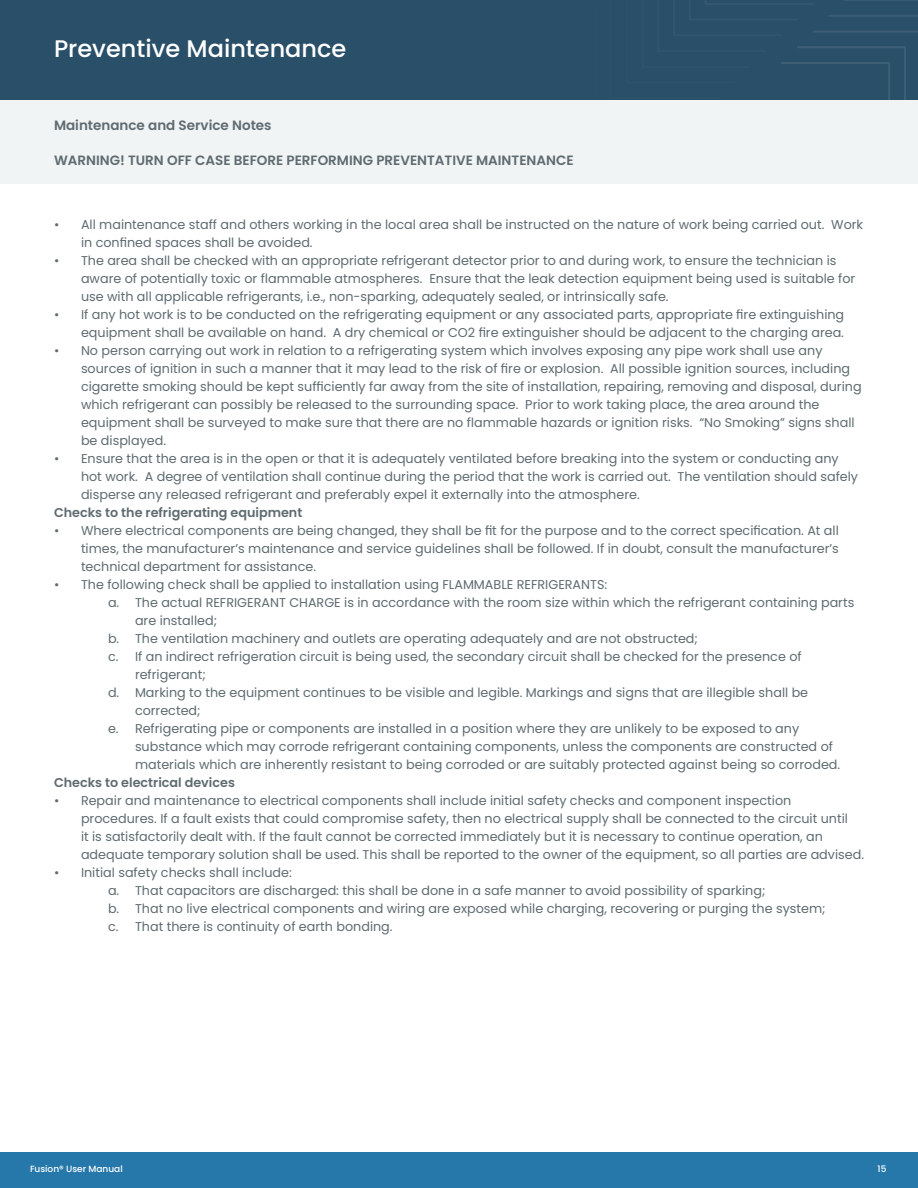
<style>
.page{position:relative;width:918px;height:1188px;background:#fff}
.page>*{position:absolute;margin:0;border:0;box-sizing:border-box;transform-origin:0 0}
.Page_Heading{font:500 24px "Poppins";color:#fff}
.Paragraph__Large{font:600 13.5px "Poppins";color:#5e6b70}
.t1{font:12.75px/18px "Poppins";color:#5e6b70}
.t2{font:600 12.75px "Poppins";color:#5e6b70}
.t3{font:500 9px "Poppins";color:#fff}
</style>
<div class="page">
<div style="left:0;top:1152px;width:918px;height:36px;background:#2678ab"></div>
<div style="left:0;top:0;width:918px;height:100px;background:#294f69"></div>
<div style="left:0;top:100px;width:918px;height:84px;background:#f1f4f5"></div>
<svg style="left:781px;top:0;width:137px;height:100px"></svg>
<p class="Page_Heading" style="left:54px;top:35px;width:294px">Preventive Maintenance</p>
<p class="Paragraph__Large" style="left:54px;top:118px;width:219px">Maintenance and Service Notes</p>
<p class="Paragraph__Large" style="left:54px;top:152px;width:521px">WARNING! TURN OFF CASE BEFORE PERFORMING PREVENTATIVE MAINTENANCE</p>
<p class="t1" style="left:81px;top:216px;width:784px;text-indent:-27px">• All maintenance staff and others working in the local area shall be instructed on the nature of work being carried out. Work in confined spaces shall be avoided.</p>
<p class="t1" style="left:81px;top:252px;width:776px;text-indent:-27px">• The area shall be checked with an appropriate refrigerant detector prior to and during work, to ensure the technician is aware of potentially toxic or flammable atmospheres. Ensure that the leak detection equipment being used is suitable for use with all applicable refrigerants, i.e., non-sparking, adequately sealed, or intrinsically safe.</p>
<p class="t1" style="left:54px;top:306px;width:792px;text-align:right">• If any hot work is to be conducted on the refrigerating equipment or any associated parts, appropriate fire extinguishing equipment shall be available on hand. A dry chemical or CO2 fire extinguisher should be adjacent to the charging area.</p>
<p class="t1" style="left:81px;top:342px;width:782px;text-indent:-27px">• No person carrying out work in relation to a refrigerating system which involves exposing any pipe work shall use any sources of ignition in such a manner that it may lead to the risk of fire or explosion. All possible ignition sources, including cigarette smoking should be kept sufficiently far away from the site of installation, repairing, removing and disposal, during which refrigerant can possibly be released to the surrounding space. Prior to work taking place, the area around the equipment shall be surveyed to make sure that there are no flammable hazards or ignition risks. “No Smoking” signs shall be displayed.</p>
<p class="t1" style="left:81px;top:450px;width:779px;text-indent:-27px">• Ensure that the area is in the open or that it is adequately ventilated before breaking into the system or conducting any hot work. A degree of ventilation shall continue during the period that the work is carried out. The ventilation should safely disperse any released refrigerant and preferably expel it externally into the atmosphere.</p>
<p class="t2" style="left:54px;top:506px;width:250px">Checks to the refrigerating equipment</p>
<p class="t1" style="left:81px;top:522px;width:759px;text-align:justify;text-indent:-27px">• Where electrical components are being changed, they shall be fit for the purpose and to the correct specification. At all times, the manufacturer’s maintenance and service guidelines shall be followed. If in doubt, consult the manufacturer’s technical department for assistance.</p>
<p class="t1" style="left:54px;top:576px;width:555px">• The following check shall be applied to installation using FLAMMABLE REFRIGERANTS:</p>
<p class="t1" style="left:135px;top:594px;width:721px;text-indent:-27px">a. The actual REFRIGERANT CHARGE is in accordance with the room size within which the refrigerant containing parts are installed;</p>
<p class="t1" style="left:108px;top:630px;width:591px">b. The ventilation machinery and outlets are operating adequately and are not obstructed;</p>
<p class="t1" style="left:135px;top:648px;width:668px;text-indent:-27px">c. If an indirect refrigeration circuit is being used, the secondary circuit shall be checked for the presence of refrigerant;</p>
<p class="t1" style="left:135px;top:684px;width:675px;text-indent:-27px">d. Marking to the equipment continues to be visible and legible. Markings and signs that are illegible shall be corrected;</p>
<p class="t1" style="left:135px;top:720px;width:707px;text-indent:-27px">e. Refrigerating pipe or components are installed in a position where they are unlikely to be exposed to any substance which may corrode refrigerant containing components, unless the components are constructed of materials which are inherently resistant to being corroded or are suitably protected against being so corroded.</p>
<p class="t2" style="left:54px;top:776px;width:182px">Checks to electrical devices</p>
<p class="t1" style="left:81px;top:792px;width:785px;text-indent:-27px">• Repair and maintenance to electrical components shall include initial safety checks and component inspection procedures. If a fault exists that could compromise safety, then no electrical supply shall be connected to the circuit until<br>it is satisfactorily dealt with. If the fault cannot be corrected immediately but it is necessary to continue operation, an adequate temporary solution shall be used. This shall be reported to the owner of the equipment, so all parties are advised.</p>
<p class="t1" style="left:54px;top:864px;width:239px">• Initial safety checks shall include:</p>
<p class="t1" style="left:108px;top:882px;width:659px">a. That capacitors are discharged: this shall be done in a safe manner to avoid possibility of sparking;</p>
<p class="t1" style="left:108px;top:900px;width:719px">b. That no live electrical components and wiring are exposed while charging, recovering or purging the system;</p>
<p class="t1" style="left:108px;top:918px;width:286px">c. That there is continuity of earth bonding.</p>
<p class="t3" style="left:30px;top:1164px;width:94px">Fusion® User Manual</p>
<p class="t3" style="left:878px;top:1164px;width:10px">15</p>
</div>
